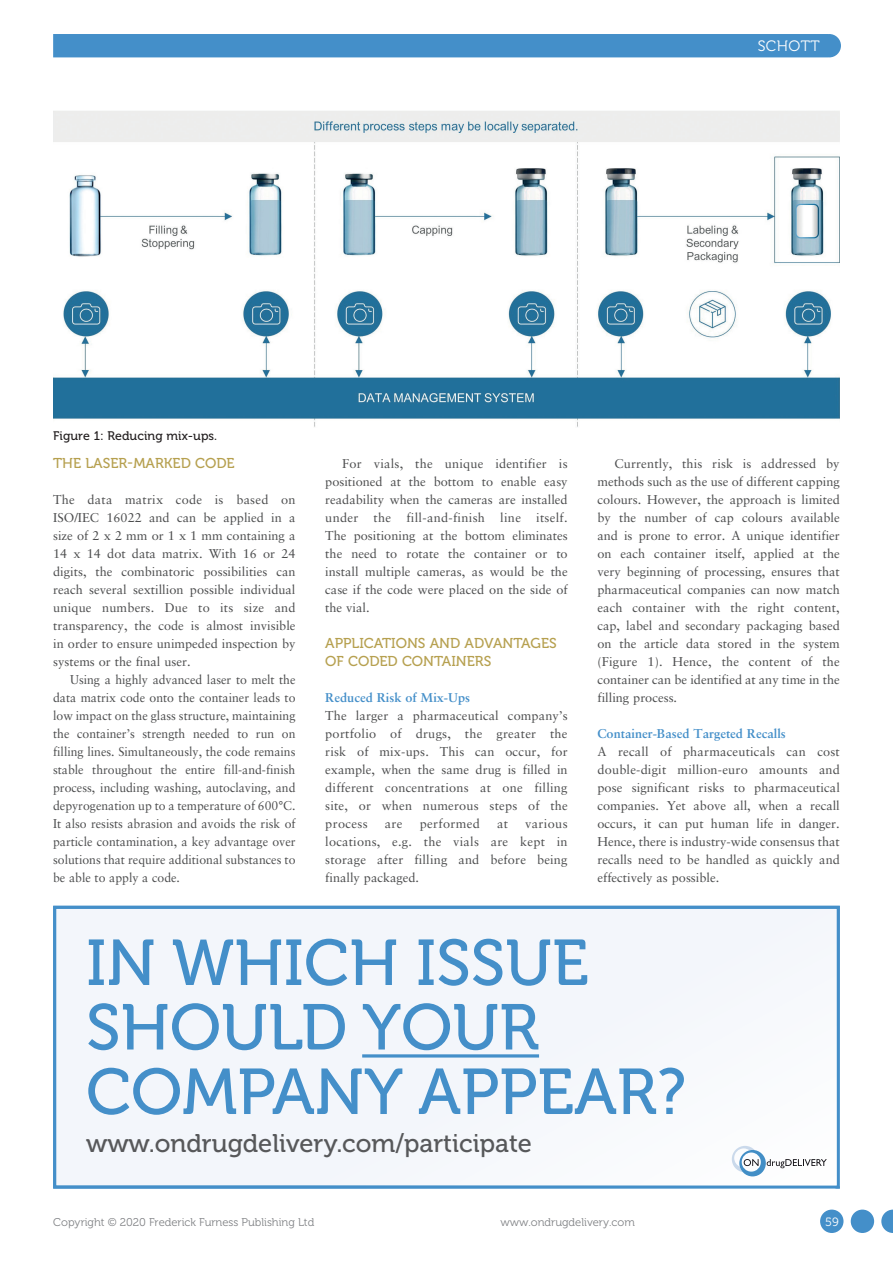
<style>
.page{position:relative;width:893px;height:1263px;background:#fff}
.page>*{position:absolute;margin:0;border:0;box-sizing:border-box;transform-origin:0 0}
.t1{font:64.5px/64.5px "Museo 500";color:#448fc9}
.t2{font:25.5px "Museo 500";color:#57585a}
.t3{font:15px "Museo 300";letter-spacing:.025em;color:#fff}
.MF_Xhead{font:14.25px/18px "Museo 500";color:#b6a04f}
.MF_body_no_indent{font:12.75px/18px "Sabon LT Std";color:#4b4c4d;text-align:justify}
.MF_body{font:12.75px/18px "Sabon LT Std";color:#4b4c4d;text-align:justify}
.MF_body-2{font:12.75px/18px "Sabon LT Std";color:#4b4c4d;text-align:justify;scale:.96 1}
.MF_subhead{font:700 12.75px "Sabon LT Std";color:#448fc9}
.MF_body_no_indent-2{font:12.75px "Sabon LT Std";letter-spacing:.03em;color:#4b4c4d}
.MF_Captions{font:12.45px "Museo 500";letter-spacing:.005em;color:#231f20}
.t4{font:12px "Museo 300";color:#fff}
.t5{font:11.25px "Museo 300";color:#808285}
</style>
<div class="page">
<img style="left:53px;top:111px;width:787px;height:316px">
<div style="left:53px;top:34px;width:788px;height:23px;background:#448fc9"></div>
<div style="left:53px;top:906px;width:787px;height:282px;background:#f3f6fb"></div>
<svg style="left:250px;top:905px;width:625px;height:328px"></svg>
<div style="left:53px;top:906px;width:787px;height:282px;border:3px solid #448fc9"></div>
<svg style="left:732px;top:1146px;width:95px;height:30px"></svg>
<hr style="left:362px;top:1054px;width:177px;height:3px;background:#448fc9">
<svg style="left:881px;top:1209px;width:12px;height:24px"></svg>
<div style="left:851px;top:1209px;width:23px;height:24px;background:#448fc9;border-radius:50%"></div>
<div style="left:820px;top:1209px;width:23px;height:24px;background:#448fc9;border-radius:50%"></div>
<p class="t3" style="left:758px;top:37px;width:63px">SCHOTT</p>
<p class="MF_Captions" style="left:53px;top:429px;width:166px">Figure 1: Reducing mix-ups.</p>
<p class="MF_Xhead" style="left:53px;top:454px;width:183px">THE LASER-MARKED CODE</p>
<p class="MF_body_no_indent" style="left:53px;top:490px;width:244px">The data matrix code is based on ISO/IEC 16022 and can be applied in a size of 2 x 2 mm or 1 x 1 mm containing a 14 x 14 dot data matrix. With 16 or 24 digits, the combinatoric possibilities can reach several sextillion possible individual unique numbers. Due to its size and transparency, the code is almost invisible in order to ensure unimpeded inspection by systems or the final user.</p>
<p class="MF_body-2" style="left:53px;top:670px;width:254px;text-indent:17px">Using a highly advanced laser to melt the data matrix code onto the container leads to low impact on the glass structure, maintaining the container’s strength needed to run on filling lines. Simultaneously, the code remains stable throughout the entire fill-and-finish process, including washing, autoclaving, and depyrogenation up to a temperature of 600°C.<br>It also resists abrasion and avoids the risk of particle contamination, a key advantage over solutions that require additional substances to be able to apply a code.</p>
<p class="MF_body" style="left:325px;top:454px;width:244px;text-indent:17px">For vials, the unique identifier is positioned at the bottom to enable easy readability when the cameras are installed under the fill-and-finish line itself.<br>The positioning at the bottom eliminates the need to rotate the container or to install multiple cameras, as would be the case if the code were placed on the side of the vial.</p>
<p class="MF_Xhead" style="left:325px;top:634px;width:233px">APPLICATIONS AND ADVANTAGES<br>OF CODED CONTAINERS</p>
<p class="MF_subhead" style="left:325px;top:690px;width:146px">Reduced Risk of Mix-Ups</p>
<p class="MF_body_no_indent" style="left:325px;top:706px;width:244px">The larger a pharmaceutical company’s portfolio of drugs, the greater the risk of mix-ups. This can occur, for example, when the same drug is filled in different concentrations at one filling site, or when numerous steps of the process</p>
<p class="MF_body_no_indent" style="left:385px;top:814px;width:19px">are</p>
<p class="MF_body_no_indent-2" style="left:420px;top:816px;width:62px">performed</p>
<p class="MF_body_no_indent" style="left:497px;top:814px;width:12px">at</p>
<p class="MF_body_no_indent" style="left:325px;top:814px;width:244px;text-indent:200px">various locations, e.g. the vials are kept in storage after filling and before being finally packaged.</p>
<p class="MF_body" style="left:597px;top:454px;width:244px;text-indent:17px">Currently, this risk is addressed by methods such as the use of different capping colours. However, the approach is limited by the number of cap colours available and is prone to error. A unique identifier on each container itself, applied at the very beginning of processing, ensures that pharmaceutical companies can now match each container with the right content, cap, label and secondary packaging based on the article data stored in the system (Figure 1). Hence, the content of the container can be identified at any time in the filling process.</p>
<p class="MF_subhead" style="left:597px;top:726px;width:190px">Container-Based Targeted Recalls</p>
<p class="MF_body_no_indent" style="left:597px;top:742px;width:244px">A recall of pharmaceuticals can cost double-digit million-euro amounts and pose significant risks to pharmaceutical companies. Yet above all, when a recall occurs, it can put human life in danger.<br>Hence, there is industry-wide consensus that recalls need to be handled as quickly and effectively as possible.</p>
<p class="t1" style="left:86px;top:931px;width:601px">IN WHICH ISSUE<br>SHOULD YOUR<br>COMPANY APPEAR?</p>
<p class="t2" style="left:86px;top:1129px;width:447px">www.ondrugdelivery.com/participate</p>
<p class="t5" style="left:53px;top:1216px;width:263px">Copyright © 2020 Frederick Furness Publishing Ltd</p>
<p class="t5" style="left:500px;top:1216px;width:136px">www.ondrugdelivery.com</p>
<p class="t4" style="left:825px;top:1215px;width:15px">59</p>
</div>
